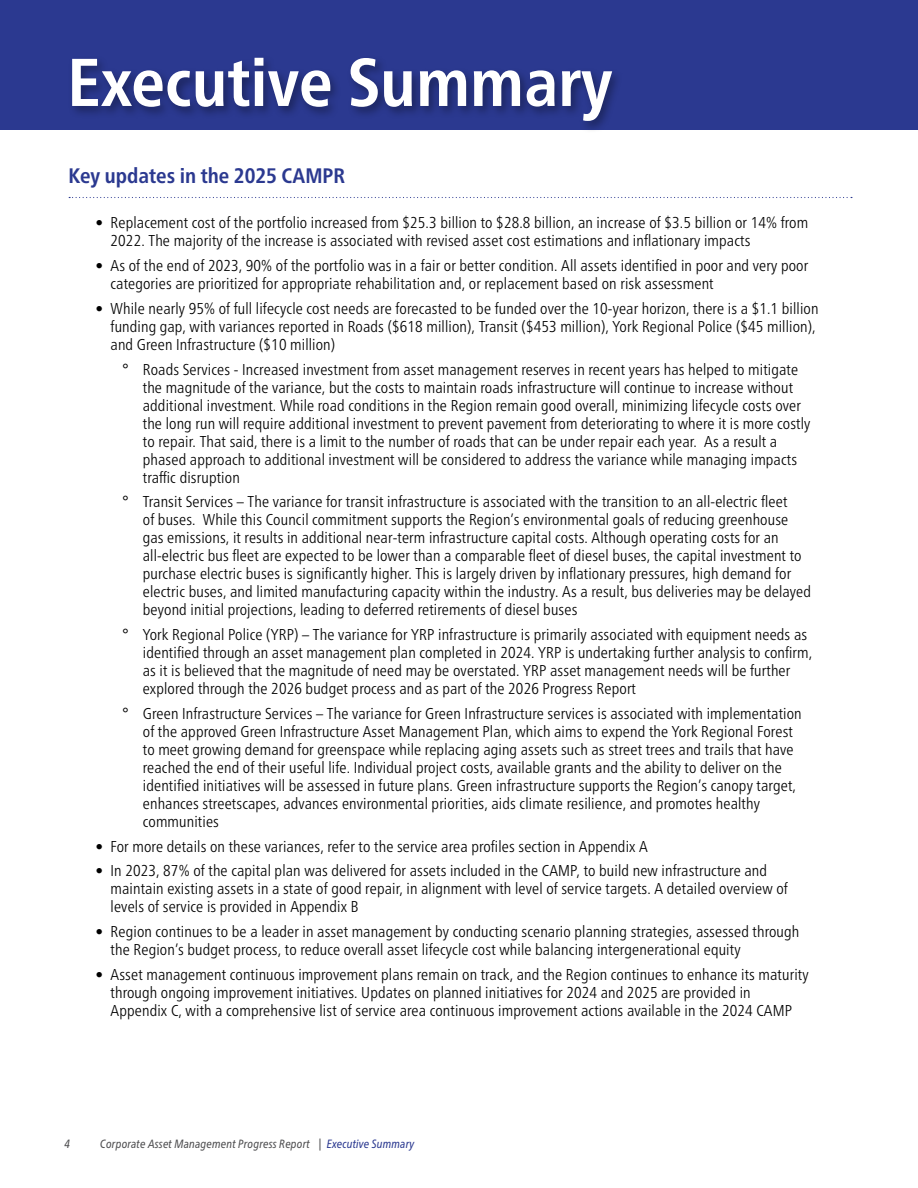
<style>
.page{position:relative;width:918px;height:1188px;background:#fff}
.page>*{position:absolute;margin:0;border:0;box-sizing:border-box;transform-origin:0 0}
.IP_Section_Header{font:700 condensed 67.5px "Frutiger Neue LT Pro";color:#fff}
.IP_Sub-Header_1Span{font:700 condensed 21px "Frutiger Neue LT Pro";color:#2b3990}
.t1{font:300 condensed 15.75px/18px "Frutiger Neue LT Pro";letter-spacing:.01em;color:#000}
.t2{font:italic condensed 12px "Frutiger Neue LT Pro";letter-spacing:.01em;color:#4d4d4f}
.s1{color:#2b3990}
</style>
<div class="page">
<svg style="left:69px;top:197px;width:783px;height:1px"></svg>
<div style="left:0;top:0;width:918px;height:130px;background:#2b3990"></div>
<div style="left:68px;top:54px;width:555px;height:80px;background:#000;opacity:.35"></div>
<p class="IP_Section_Header" style="left:68px;top:43px;width:547px">Executive Summary</p>
<p class="IP_Sub-Header_1Span" style="left:69px;top:164px;width:278px">Key updates in the 2025 CAMPR</p>
<p class="t1" style="left:111px;top:214px;width:699px;text-indent:-15px">• Replacement cost of the portfolio increased from $25.3 billion to $28.8 billion, an increase of $3.5 billion or 14% from<br>2022. The majority of the increase is associated with revised asset cost estimations and inflationary impacts</p>
<p class="t1" style="left:111px;top:257px;width:699px;text-indent:-15px">• As of the end of 2023, 90% of the portfolio was in a fair or better condition. All assets identified in poor and very poor categories are prioritized for appropriate rehabilitation and, or replacement based on risk assessment</p>
<p class="t1" style="left:111px;top:299px;width:709px;text-indent:-15px">• While nearly 95% of full lifecycle cost needs are forecasted to be funded over the 10-year horizon, there is a $1.1 billion funding gap, with variances reported in Roads ($618 million), Transit ($453 million), York Regional Police ($45 million), and Green Infrastructure ($10 million)</p>
<p class="t1" style="left:143px;top:360px;width:669px;text-indent:-20px">° Roads Services - Increased investment from asset management reserves in recent years has helped to mitigate the magnitude of the variance, but the costs to maintain roads infrastructure will continue to increase without additional investment. While road conditions in the Region remain good overall, minimizing lifecycle costs over the long run will require additional investment to prevent pavement from deteriorating to where it is more costly to repair. That said, there is a limit to the number of roads that can be under repair each year. As a result a phased approach to additional investment will be considered to address the variance while managing impacts traffic disruption</p>
<p class="t1" style="left:143px;top:493px;width:670px;text-indent:-20px">° Transit Services – The variance for transit infrastructure is associated with the transition to an all-electric fleet<br>of buses. While this Council commitment supports the Region’s environmental goals of reducing greenhouse gas emissions, it results in additional near-term infrastructure capital costs. Although operating costs for an all-electric bus fleet are expected to be lower than a comparable fleet of diesel buses, the capital investment to purchase electric buses is significantly higher. This is largely driven by inflationary pressures, high demand for electric buses, and limited manufacturing capacity within the industry. As a result, bus deliveries may be delayed beyond initial projections, leading to deferred retirements of diesel buses</p>
<p class="t1" style="left:143px;top:626px;width:671px;text-indent:-20px">° York Regional Police (YRP) – The variance for YRP infrastructure is primarily associated with equipment needs as identified through an asset management plan completed in 2024. YRP is undertaking further analysis to confirm, as it is believed that the magnitude of need may be overstated. YRP asset management needs will be further explored through the 2026 budget process and as part of the 2026 Progress Report</p>
<p class="t1" style="left:143px;top:704px;width:660px;text-indent:-20px">° Green Infrastructure Services – The variance for Green Infrastructure services is associated with implementation of the approved Green Infrastructure Asset Management Plan, which aims to expend the York Regional Forest to meet growing demand for greenspace while replacing aging assets such as street trees and trails that have reached the end of their useful life. Individual project costs, available grants and the ability to deliver on the identified initiatives will be assessed in future plans. Green infrastructure supports the Region’s canopy target, enhances streetscapes, advances environmental priorities, aids climate resilience, and promotes healthy communities</p>
<p class="t1" style="left:96px;top:837px;width:554px">• For more details on these variances, refer to the service area profiles section in Appendix A</p>
<p class="t1" style="left:111px;top:862px;width:679px;text-indent:-15px">• In 2023, 87% of the capital plan was delivered for assets included in the CAMP, to build new infrastructure and maintain existing assets in a state of good repair, in alignment with level of service targets. A detailed overview of levels of service is provided in Appendix B</p>
<p class="t1" style="left:111px;top:923px;width:690px;text-indent:-15px">• Region continues to be a leader in asset management by conducting scenario planning strategies, assessed through the Region’s budget process, to reduce overall asset lifecycle cost while balancing intergenerational equity</p>
<p class="t1" style="left:111px;top:965px;width:700px;text-indent:-15px">• Asset management continuous improvement plans remain on track, and the Region continues to enhance its maturity through ongoing improvement initiatives. Updates on planned initiatives for 2024 and 2025 are provided in<br>Appendix C, with a comprehensive list of service area continuous improvement actions available in the 2024 CAMP</p>
<p class="t2" style="left:64px;top:1137px;width:7px">4</p>
<p class="t2" style="left:100px;top:1137px;width:316px">Corporate Asset Management Progress Report | <span class="s1">Executive Summary</span></p>
</div>
